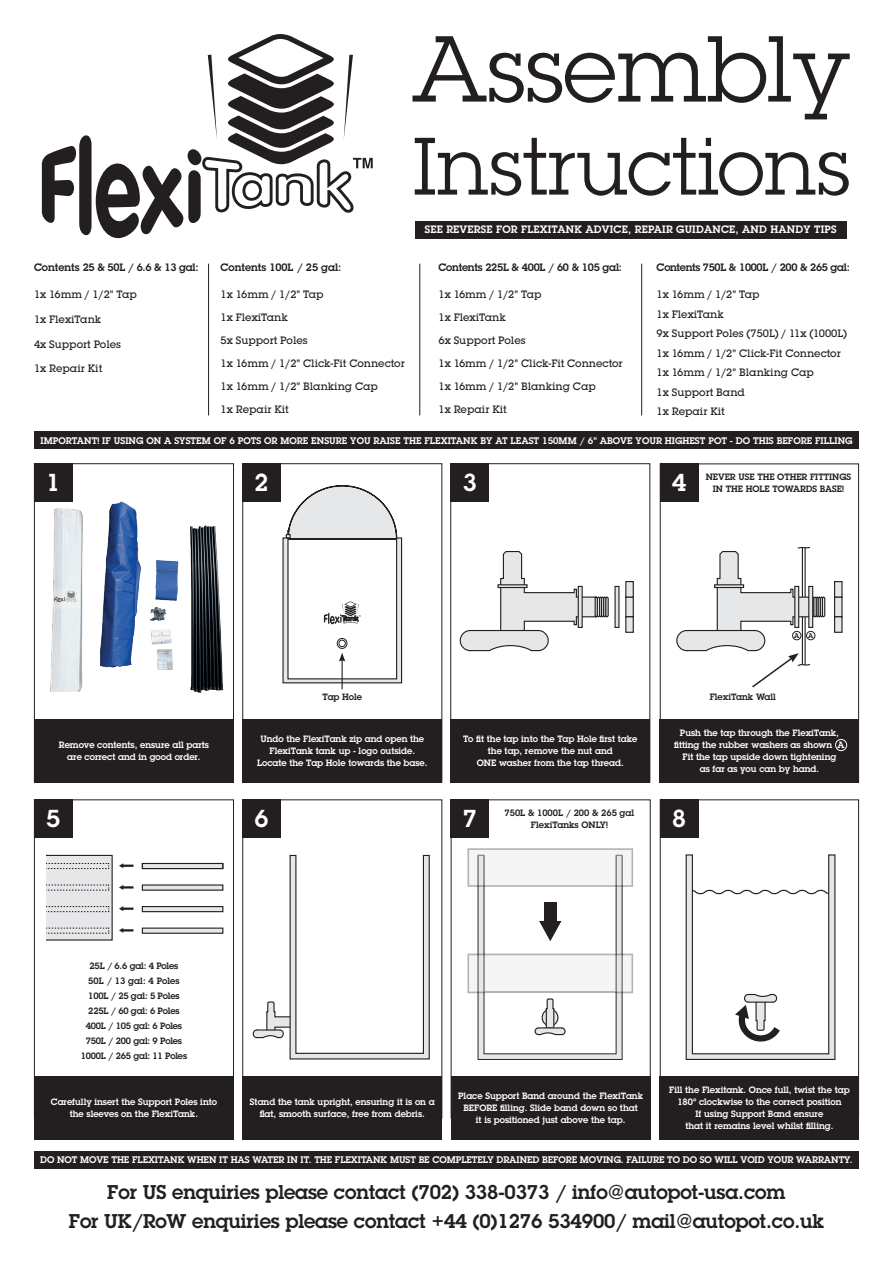
<style>
.page{position:relative;width:893px;height:1263px;background:#fff}
.page>*{position:absolute;margin:0;border:0;box-sizing:border-box;transform-origin:0 0}
.t1{font:91.5px "Lubalin Graph Std";color:#231f20}
.t2{font:79.5px "Lubalin Graph Std";color:#231f20}
.t3{font:600 24px "Lubalin Graph Std";color:#fff}
.t4{font:600 19.5px/29.5px "Lubalin Graph Std";letter-spacing:-.005em;color:#231f20;text-align:center}
.t5{font:500 10.5px/23px "Lubalin Graph Std";color:#231f20}
.t6{font:600 10.5px "Lubalin Graph Std";letter-spacing:-.02em;color:#231f20}
.t7{font:600 10.5px "Lubalin Graph Std";letter-spacing:.02em;color:#fff}
.t8{font:600 10.5px "Lubalin Graph Std";color:#231f20}
.t9{font:600 9.3px "Lubalin Graph Std";letter-spacing:-.005em;color:#fff}
.t10{font:600 9px/12px "Lubalin Graph Std";color:#fff;text-align:center}
.t11{font:600 9px/15px "Lubalin Graph Std";letter-spacing:-.02em;color:#231f20;text-align:center}
.t12{font:600 9px/12px "Lubalin Graph Std";color:#231f20;text-align:center}
.t13{font:600 6.9px "Lubalin Graph Std";color:#231f20}
</style>
<div class="page">
<svg style="left:42px;top:34px;width:331px;height:204px"></svg>
<hr style="left:208px;top:264px;width:1px;height:151px;background:#231f20">
<hr style="left:419px;top:264px;width:1px;height:151px;background:#231f20">
<hr style="left:641px;top:264px;width:1px;height:151px;background:#231f20">
<img style="left:50px;top:500px;width:174px;height:193px">
<div style="left:450px;top:463px;width:200px;height:319px;border:1px solid #231f20"></div>
<div style="left:660px;top:463px;width:199px;height:320px;border:1px solid #231f20"></div>
<div style="left:34px;top:799px;width:200px;height:319px;border:1px solid #231f20"></div>
<div style="left:242px;top:799px;width:200px;height:319px;border:1px solid #231f20"></div>
<div style="left:451px;top:799px;width:200px;height:319px;border:1px solid #231f20"></div>
<div style="left:660px;top:799px;width:199px;height:319px;border:1px solid #231f20"></div>
<svg style="left:467px;top:848px;width:166px;height:212px"></svg>
<div style="left:544px;top:903px;width:13px;height:22px;background:#231f20"></div>
<svg style="left:46px;top:855px;width:67px;height:85px;background:#d6d6d8"></svg>
<div style="left:142px;top:863px;width:81px;height:5px;background:#e6e7e9"></div>
<div style="left:142px;top:863px;width:81px;height:6px;border:1px solid #231f20"></div>
<div style="left:142px;top:885px;width:81px;height:5px;background:#e6e7e9"></div>
<div style="left:142px;top:906px;width:81px;height:6px;background:#e6e7e9"></div>
<div style="left:142px;top:906px;width:81px;height:6px;border:1px solid #231f20"></div>
<div style="left:142px;top:928px;width:81px;height:5px;background:#e6e7e9"></div>
<div style="left:142px;top:927px;width:81px;height:7px;border:1px solid #231f20"></div>
<svg style="left:119px;top:863px;width:14px;height:5px"></svg>
<svg style="left:119px;top:885px;width:14px;height:5px"></svg>
<svg style="left:119px;top:906px;width:14px;height:5px"></svg>
<svg style="left:119px;top:928px;width:14px;height:5px"></svg>
<div style="left:835px;top:597px;width:7px;height:20px;background:#e6e7e9"></div>
<div style="left:834px;top:596px;width:8px;height:21px;border:1px solid #231f20"></div>
<div style="left:835px;top:582px;width:7px;height:15px;background:#e6e7e9"></div>
<div style="left:834px;top:581px;width:8px;height:17px;border:1px solid #231f20"></div>
<div style="left:835px;top:617px;width:7px;height:15px;background:#e6e7e9"></div>
<div style="left:834px;top:616px;width:8px;height:17px;border:1px solid #231f20"></div>
<div style="left:626px;top:597px;width:7px;height:20px;background:#e6e7e9"></div>
<div style="left:625px;top:596px;width:9px;height:21px;border:1px solid #231f20"></div>
<div style="left:626px;top:582px;width:7px;height:15px;background:#e6e7e9"></div>
<div style="left:625px;top:581px;width:9px;height:17px;border:1px solid #231f20"></div>
<div style="left:626px;top:617px;width:7px;height:15px;background:#e6e7e9"></div>
<div style="left:625px;top:616px;width:9px;height:17px;border:1px solid #231f20"></div>
<svg style="left:459px;top:551px;width:150px;height:101px"></svg>
<svg style="left:615px;top:586px;width:4px;height:41px"></svg>
<svg style="left:685px;top:854px;width:151px;height:206px"></svg>
<div style="left:34px;top:799px;width:38px;height:39px;background:#231f20"></div>
<div style="left:242px;top:799px;width:39px;height:39px;background:#231f20"></div>
<div style="left:451px;top:799px;width:38px;height:39px;background:#231f20"></div>
<div style="left:660px;top:799px;width:38px;height:39px;background:#231f20"></div>
<div style="left:34px;top:463px;width:38px;height:39px;background:#231f20"></div>
<div style="left:242px;top:463px;width:39px;height:39px;background:#231f20"></div>
<div style="left:451px;top:463px;width:38px;height:39px;background:#231f20"></div>
<div style="left:660px;top:463px;width:38px;height:39px;background:#231f20"></div>
<svg style="left:252px;top:854px;width:178px;height:206px"></svg>
<hr style="left:342px;top:659px;width:1px;height:30px;background:#231f20">
<svg style="left:282px;top:485px;width:121px;height:199px"></svg>
<div style="left:34px;top:719px;width:200px;height:63px;background:#231f20"></div>
<div style="left:242px;top:719px;width:200px;height:63px;background:#231f20"></div>
<div style="left:450px;top:719px;width:200px;height:63px;background:#231f20"></div>
<div style="left:660px;top:719px;width:199px;height:63px;background:#231f20"></div>
<div style="left:34px;top:1076px;width:200px;height:64px;background:#231f20"></div>
<div style="left:242px;top:1076px;width:200px;height:64px;background:#231f20"></div>
<div style="left:451px;top:1076px;width:200px;height:64px;background:#231f20"></div>
<div style="left:660px;top:1076px;width:199px;height:64px;background:#231f20"></div>
<div style="left:34px;top:432px;width:825px;height:17px;background:#231f20"></div>
<div style="left:415px;top:221px;width:431px;height:17px;background:#231f20"></div>
<div style="left:34px;top:1151px;width:825px;height:17px;background:#231f20"></div>
<div style="left:835px;top:739px;width:12px;height:12px;border:1px solid #fff;border-radius:50%"></div>
<svg style="left:676px;top:547px;width:150px;height:141px"></svg>
<h1 class="t1" style="left:412px;top:12px;width:441px">Assembly</h1>
<h2 class="t2" style="left:413px;top:117px;width:439px">Instructions</h2>
<p class="t8" style="left:34px;top:260px;width:166px">Contents 25 &amp; 50L / 6.6 &amp; 13 gal:</p>
<p class="t5" style="left:34px;top:283px;width:105px">1x 16mm / 1/2” Tap</p>
<p class="t5" style="left:34px;top:308px;width:69px">1x FlexiTank</p>
<p class="t5" style="left:34px;top:332px;width:89px">4x Support Poles</p>
<p class="t5" style="left:34px;top:357px;width:70px">1x Repair Kit</p>
<p class="t8" style="left:221px;top:260px;width:122px">Contents 100L / 25 gal:</p>
<p class="t5" style="left:221px;top:283px;width:186px">1x 16mm / 1/2” Tap<br>1x FlexiTank<br>5x Support Poles<br>1x 16mm / 1/2” Click-Fit Connector<br>1x 16mm / 1/2” Blanking Cap<br>1x Repair Kit</p>
<p class="t7" style="left:425px;top:223px;width:413px">SEE REVERSE FOR FLEXITANK ADVICE, REPAIR GUIDANCE, AND HANDY TIPS</p>
<p class="t6" style="left:439px;top:261px;width:185px">Contents 225L &amp; 400L / 60 &amp; 105 gal:</p>
<p class="t5" style="left:439px;top:283px;width:186px">1x 16mm / 1/2” Tap<br>1x FlexiTank<br>6x Support Poles<br>1x 16mm / 1/2” Click-Fit Connector<br>1x 16mm / 1/2” Blanking Cap<br>1x Repair Kit</p>
<p class="t6" style="left:657px;top:261px;width:195px">Contents 750L &amp; 1000L / 200 &amp; 265 gal:</p>
<p class="t5" style="left:657px;top:285px;width:192px;line-height:19.5px">1x 16mm / 1/2” Tap<br>1x FlexiTank<br>9x Support Poles (750L) / 11x (1000L)<br>1x 16mm / 1/2” Click-Fit Connector<br>1x 16mm / 1/2” Blanking Cap<br>1x Support Band<br>1x Repair Kit</p>
<p class="t9" style="left:40px;top:434px;width:814px">IMPORTANT! IF USING ON A SYSTEM OF 6 POTS OR MORE ENSURE YOU RAISE THE FLEXITANK BY AT LEAST 150MM / 6” ABOVE YOUR HIGHEST POT - DO THIS BEFORE FILLING</p>
<h3 class="t3" style="left:46px;top:467px;width:15px">1</h3>
<h3 class="t3" style="left:255px;top:467px;width:15px">2</h3>
<h3 class="t3" style="left:463px;top:467px;width:15px">3</h3>
<h3 class="t3" style="left:672px;top:467px;width:15px">4</h3>
<p class="t12" style="left:706px;top:471px;width:147px">NEVER USE THE OTHER FITTINGS<br>IN THE HOLE TOWARDS BASE!</p>
<p class="t12" style="left:323px;top:691px;width:41px">Tap Hole</p>
<p class="t13" style="left:794px;top:631px;width:7px">A</p>
<p class="t13" style="left:808px;top:631px;width:7px">A</p>
<p class="t12" style="left:710px;top:691px;width:68px">FlexiTank Wall</p>
<p class="t10" style="left:59px;top:738px;width:152px">Remove contents, ensure all parts are correct and in good order.</p>
<p class="t10" style="left:257px;top:732px;width:172px">Undo the FlexiTank zip and open the<br>FlexiTank tank up - logo outside.<br>Locate the Tap Hole towards the base.</p>
<p class="t10" style="left:463px;top:732px;width:176px">To fit the tap into the Tap Hole first take the tap, remove the nut and<br>ONE washer from the tap thread.</p>
<p class="t10" style="left:674px;top:726px;width:172px">Push the tap through the FlexiTank, fitting the rubber washers as shown A<br>Fit the tap upside down tightening<br>as far as you can by hand.</p>
<p class="t12" style="left:505px;top:806px;width:131px">750L &amp; 1000L / 200 &amp; 265 gal<br>FlexiTanks ONLY!</p>
<h3 class="t3" style="left:46px;top:803px;width:15px">5</h3>
<h3 class="t3" style="left:255px;top:803px;width:15px">6</h3>
<h3 class="t3" style="left:463px;top:803px;width:15px">7</h3>
<h3 class="t3" style="left:672px;top:803px;width:15px">8</h3>
<p class="t11" style="left:81px;top:958px;width:108px">25L / 6.6 gal: 4 Poles<br>50L / 13 gal: 4 Poles<br>100L / 25 gal: 5 Poles<br>225L / 60 gal: 6 Poles<br>400L / 105 gal: 6 Poles<br>750L / 200 gal: 9 Poles<br>1000L / 265 gal: 11 Poles</p>
<p class="t10" style="left:51px;top:1096px;width:168px">Carefully insert the Support Poles into the sleeves on the FlexiTank.</p>
<p class="t10" style="left:250px;top:1096px;width:186px">Stand the tank upright, ensuring it is on a flat, smooth surface, free from debris.</p>
<p class="t10" style="left:458px;top:1090px;width:186px">Place Support Band around the FlexiTank<br>BEFORE filling. Slide band down so that<br>it is positioned just above the tap.</p>
<p class="t10" style="left:669px;top:1084px;width:182px">Fill the Flexitank. Once full, twist the tap 180º clockwise to the correct position<br>If using Support Band ensure<br>that it remains level whilst filling.</p>
<p class="t9" style="left:40px;top:1154px;width:814px">DO NOT MOVE THE FLEXITANK WHEN IT HAS WATER IN IT. THE FLEXITANK MUST BE COMPLETELY DRAINED BEFORE MOVING. FAILURE TO DO SO WILL VOID YOUR WARRANTY.</p>
<h3 class="t4" style="left:69px;top:1177px;width:757px">For US enquiries please contact (702) 338-0373 / info@autopot-usa.com<br>For UK/RoW enquiries please contact +44 (0)1276 534900/ mail@autopot.co.uk</h3>
</div>
